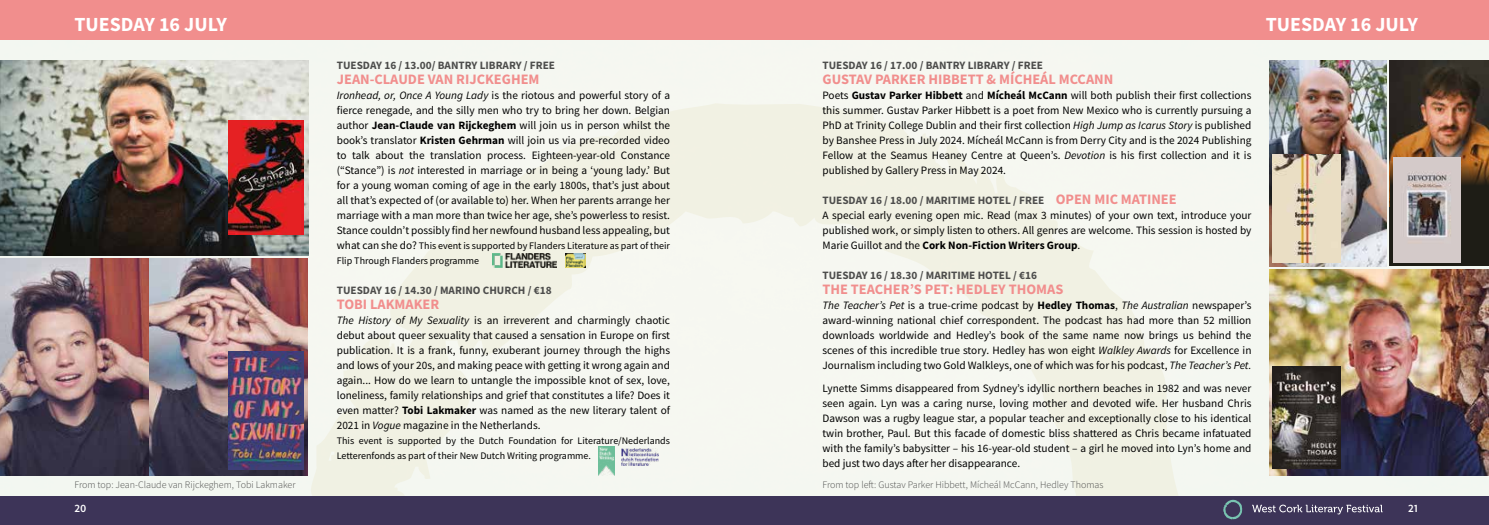
<style>
.page{position:relative;width:1489px;height:525px;background:#fff}
.page>*{position:absolute;margin:0;border:0;box-sizing:border-box;transform-origin:0 0}
.t1{font:700 20px "Source Sans Pro";color:#fff}
.t2{font:700 14.38px "Source Sans Pro";color:#f18e8d}
.t3{font:11.25px/15px "Source Sans Pro";color:#000;text-align:justify}
.t4{font:700 11.25px "Source Sans Pro";color:#4d4d4c}
.t5{font:600 11.25px "Source Sans Pro";color:#fff}
.t6{font:10px/15px "Source Sans Pro";color:#000}
.t7{font:300 10px "Source Sans Pro";color:#4d4d4c}
.s1{font-style:italic}
.s2{font-weight:700}
.s3{font-size:11.25px}
.s4{font-weight:700;color:#4d4d4c}
.s5{font-weight:700;font-size:14.38px;color:#f18e8d}
</style>
<div class="page">
<div style="left:0;top:39px;width:1488px;height:457px;background:#f5f7f1"></div>
<img style="left:307px;top:109px;width:876px;height:387px">
<div style="left:0;top:0;width:776px;height:39px;background:#f18e8d"></div>
<div style="left:748px;top:0;width:740px;height:39px;background:#f18e8d"></div>
<div style="left:0;top:496px;width:1488px;height:28px;background:#3d3458"></div>
<svg style="left:1223px;top:499px;width:19px;height:20px"></svg>
<svg style="left:1252px;top:504px;width:130px;height:10px"></svg>
<img style="left:1269px;top:269px;width:219px;height:206px">
<img style="left:1269px;top:60px;width:116px;height:206px">
<img style="left:1272px;top:154px;width:67px;height:108px">
<img style="left:1389px;top:60px;width:99px;height:94px">
<img style="left:1272px;top:366px;width:67px;height:102px">
<svg style="left:1389px;top:154px;width:99px;height:112px;background:#443524"></svg>
<img style="left:1393px;top:158px;width:67px;height:104px">
<img style="left:0;top:259px;width:307px;height:216px">
<img style="left:0;top:60px;width:308px;height:195px">
<img style="left:229px;top:120px;width:74px;height:114px">
<img style="left:229px;top:351px;width:74px;height:118px">
<img style="left:493px;top:253px;width:63px;height:15px">
<img style="left:565px;top:253px;width:20px;height:15px">
<img style="left:598px;top:446px;width:16px;height:29px">
<img style="left:621px;top:448px;width:37px;height:17px">
<h1 class="t1" style="left:74px;top:11px;width:154px">TUESDAY 16 JULY</h1>
<h1 class="t1" style="left:1265px;top:11px;width:154px">TUESDAY 16 JULY</h1>
<p class="t7" style="left:74px;top:478px;width:222px">From top: Jean-Claude van Rijckeghem, Tobi Lakmaker</p>
<p class="t4" style="left:337px;top:57px;width:220px">TUESDAY 16 / 13.00/ BANTRY LIBRARY / FREE</p>
<p class="t2" style="left:337px;top:69px;width:204px">JEAN-CLAUDE VAN RIJCKEGHEM</p>
<p class="t3" style="left:337px;top:87px;width:335px"><span class="s1">Ironhead, or, Once A Young Lady</span> is the riotous and powerful story of a fierce renegade, and the silly men who try to bring her down. Belgian author <span class="s2">Jean-Claude van Rijckeghem</span> will join us in person whilst the book’s translator <span class="s2">Kristen Gehrman</span> will join us via pre-recorded video to talk about the translation process. Eighteen-year-old Constance (“Stance”) is <span class="s1">not</span> interested in marriage or in being a ‘young lady.’ But for a young woman coming of age in the early 1800s, that’s just about all that’s expected of (or available to) her. When her parents arrange her marriage with a man more than twice her age, she’s powerless to resist.<br>Stance couldn’t possibly find her newfound husband less appealing, but</p>
<p class="t6" style="left:337px;top:238px;width:335px"><span class="s3">what can she do?</span> This event is supported by Flanders Literature as part of their<br>Flip Through Flanders programme</p>
<p class="t4" style="left:337px;top:282px;width:216px">TUESDAY 16 / 14.30 / MARINO CHURCH / €18</p>
<p class="t2" style="left:337px;top:294px;width:104px">TOBI LAKMAKER</p>
<p class="t3" style="left:337px;top:312px;width:335px"><span class="s1">The History of My Sexuality</span> is an irreverent and charmingly chaotic debut about queer sexuality that caused a sensation in Europe on first publication. It is a frank, funny, exuberant journey through the highs and lows of your 20s, and making peace with getting it wrong again and again... How do we learn to untangle the impossible knot of sex, love, loneliness, family relationships and grief that constitutes a life? Does it even matter? <span class="s2">Tobi Lakmaker</span> was named as the new literary talent of 2021 in <span class="s1">Vogue</span> magazine in the Netherlands.</p>
<p class="t6" style="left:337px;top:433px;width:335px">This event is supported by the Dutch Foundation for Literature/Nederlands<br>Letterenfonds as part of their New Dutch Writing programme.</p>
<p class="t4" style="left:822px;top:57px;width:222px">TUESDAY 16 / 17.00 / BANTRY LIBRARY / FREE</p>
<p class="t2" style="left:822px;top:69px;width:292px">GUSTAV PARKER HIBBETT &amp; MÍCHEÁL MCCANN</p>
<p class="t3" style="left:822px;top:87px;width:430px">Poets <span class="s2">Gustav Parker Hibbett</span> and <span class="s2">Mícheál McCann</span> will both publish their first collections this summer. Gustav Parker Hibbett is a poet from New Mexico who is currently pursuing a PhD at Trinity College Dublin and their first collection <span class="s1">High Jump as Icarus Story</span> is published by Banshee Press in July 2024. Mícheál McCann is from Derry City and is the 2024 Publishing Fellow at the Seamus Heaney Centre at Queen’s. <span class="s1">Devotion</span> is his first collection and it is published by Gallery Press in May 2024.</p>
<p class="t3" style="left:822px;top:192px;width:430px;text-align:left"><span class="s4">TUESDAY 16 / 18.00 / MARITIME HOTEL / FREE</span> <span class="s5">OPEN MIC MATINEE<br></span>A special early evening open mic. Read (max 3 minutes) of your own text, introduce your published work, or simply listen to others. All genres are welcome. This session is hosted by Marie Guillot and the <span class="s2">Cork Non-Fiction Writers Group</span>.</p>
<p class="t4" style="left:822px;top:267px;width:216px">TUESDAY 16 / 18.30 / MARITIME HOTEL / €16</p>
<p class="t2" style="left:822px;top:279px;width:242px">THE TEACHER’S PET: HEDLEY THOMAS</p>
<p class="t3" style="left:822px;top:297px;width:430px"><span class="s1">The Teacher’s Pet</span> is a true-crime podcast by <span class="s2">Hedley Thomas</span>, <span class="s1">The Australian</span> newspaper’s award-winning national chief correspondent. The podcast has had more than 52 million downloads worldwide and Hedley’s book of the same name now brings us behind the scenes of this incredible true story. Hedley has won eight <span class="s1">Walkley Awards</span> for Excellence in Journalism including two Gold Walkleys, one of which was for his podcast, <span class="s1">The Teacher’s Pet.</span></p>
<p class="t3" style="left:822px;top:380px;width:430px">Lynette Simms disappeared from Sydney’s idyllic northern beaches in 1982 and was never seen again. Lyn was a caring nurse, loving mother and devoted wife. Her husband Chris Dawson was a rugby league star, a popular teacher and exceptionally close to his identical twin brother, Paul. But this facade of domestic bliss shattered as Chris became infatuated with the family’s babysitter – his 16-year-old student – a girl he moved into Lyn’s home and bed just two days after her disappearance.</p>
<p class="t7" style="left:822px;top:478px;width:282px">From top left: Gustav Parker Hibbett, Mícheál McCann, Hedley Thomas</p>
<p class="t5" style="left:74px;top:500px;width:13px">20</p>
<p class="t5" style="left:1407px;top:500px;width:11px">21</p>
</div>
